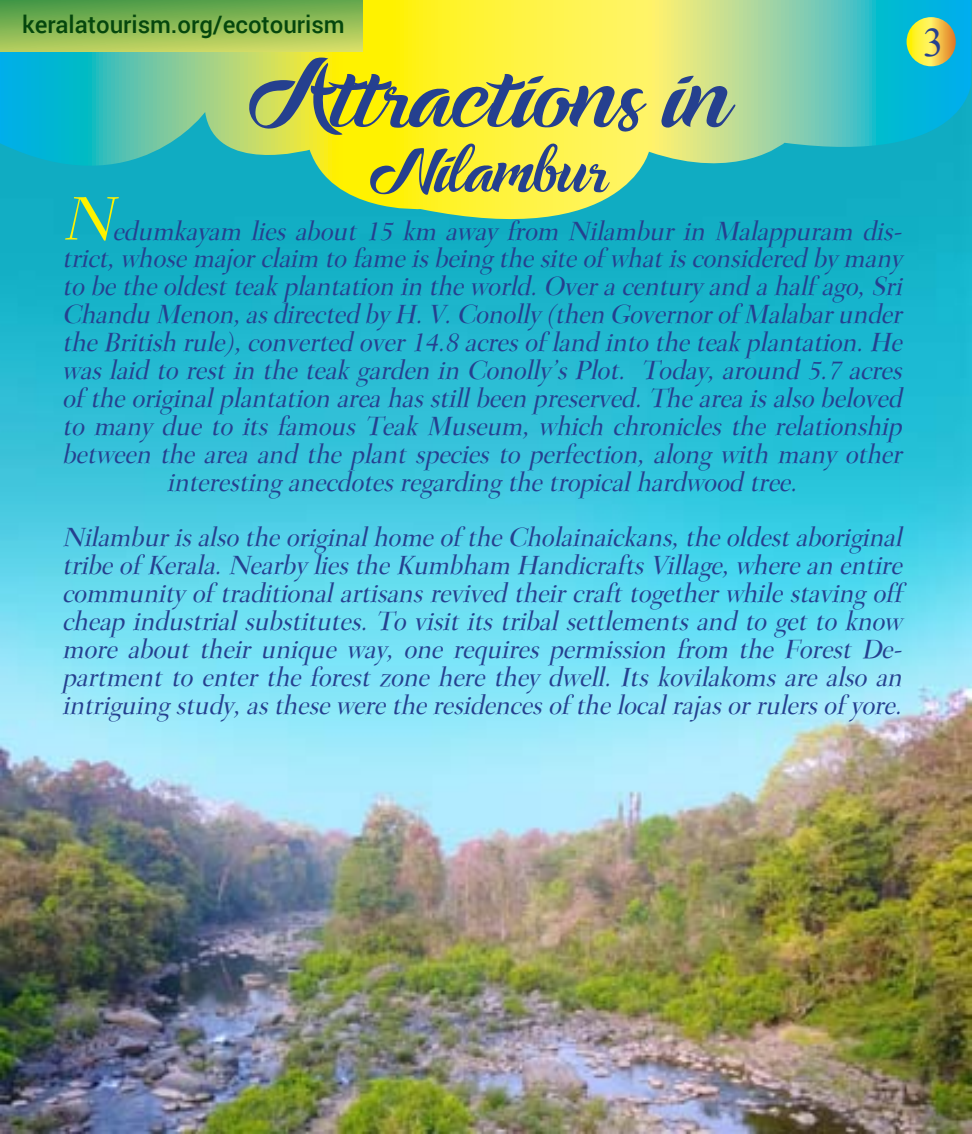
<style>
.page{position:relative;width:972px;height:1134px;background:#fff}
.page>*{position:absolute;margin:0;border:0;box-sizing:border-box;transform-origin:0 0}
.t1{font:78.3px "Ampera";color:#25408f}
.t2{font:italic 63px "Transit";color:#fff200}
.t3{font:54px "Ampera";color:#25408f}
.t4{font:40.5px "Times New Roman";color:#25408f}
.t5{font:italic 27px/27.9px "Transit";color:#25408f;text-align:justify}
.t6{font:500 24.07px "Roboto";color:#05470d}
</style>
<div class="page">
<img style="left:0;top:0;width:972px;height:1134px">
<svg style="left:0;top:0;width:971px;height:250px;background:#7acc8e"></svg>
<svg style="left:907px;top:17px;width:49px;height:49px;background:#f6d644"></svg>
<svg style="left:0;top:0;width:363px;height:51px;background:#8cba56"></svg>
<p class="t6" style="left:22px;top:8px;width:324px">keralatourism.org/ecotourism</p>
<h1 class="t1" style="left:249px;top:38px;width:486px">Attractions in</h1>
<h3 class="t3" style="left:372px;top:130px;width:239px">Nilambur</h3>
<h2 class="t2" style="left:62px;top:165px;width:52px">N</h2>
<p class="t5" style="left:112px;top:213px;width:791px">edumkayam lies about 15 km away from Nilambur in Malappuram dis-</p>
<p class="t5" style="left:62px;top:241px;width:841px">trict, whose major claim to fame is being the site of what is considered by many</p>
<p class="t5" style="left:62px;top:269px;width:841px">to be the oldest teak plantation in the world. Over a century and a half ago, Sri</p>
<p class="t5" style="left:62px;top:297px;width:841px">Chandu Menon, as directed by H. V. Conolly (then Governor of Malabar under</p>
<p class="t5" style="left:62px;top:325px;width:841px">the British rule), converted over 14.8 acres of land into the teak plantation. He</p>
<p class="t5" style="left:62px;top:353px;width:841px">was laid to rest in the teak garden in Conolly’s Plot. Today, around 5.7 acres</p>
<p class="t5" style="left:62px;top:381px;width:841px">of the original plantation area has still been preserved. The area is also beloved</p>
<p class="t5" style="left:62px;top:409px;width:841px">to many due to its famous Teak Museum, which chronicles the relationship</p>
<p class="t5" style="left:62px;top:437px;width:841px">between the area and the plant species to perfection, along with many other</p>
<p class="t5" style="left:167px;top:464px;width:632px">interesting anecdotes regarding the tropical hardwood tree.</p>
<p class="t5" style="left:62px;top:520px;width:841px">Nilambur is also the original home of the Cholainaickans, the oldest aboriginal tribe of Kerala. Nearby lies the Kumbham Handicrafts Village, where an entire community of traditional artisans revived their craft together while staving off cheap industrial substitutes. To visit its tribal settlements and to get to know more about their unique way, one requires permission from the Forest De&shy;partment to enter the forest zone here they dwell. Its kovilakoms are also an intriguing study, as these were the residences of the local rajas or rulers of yore.</p>
<h3 class="t4" style="left:923px;top:15px;width:22px">3</h3>
</div>
